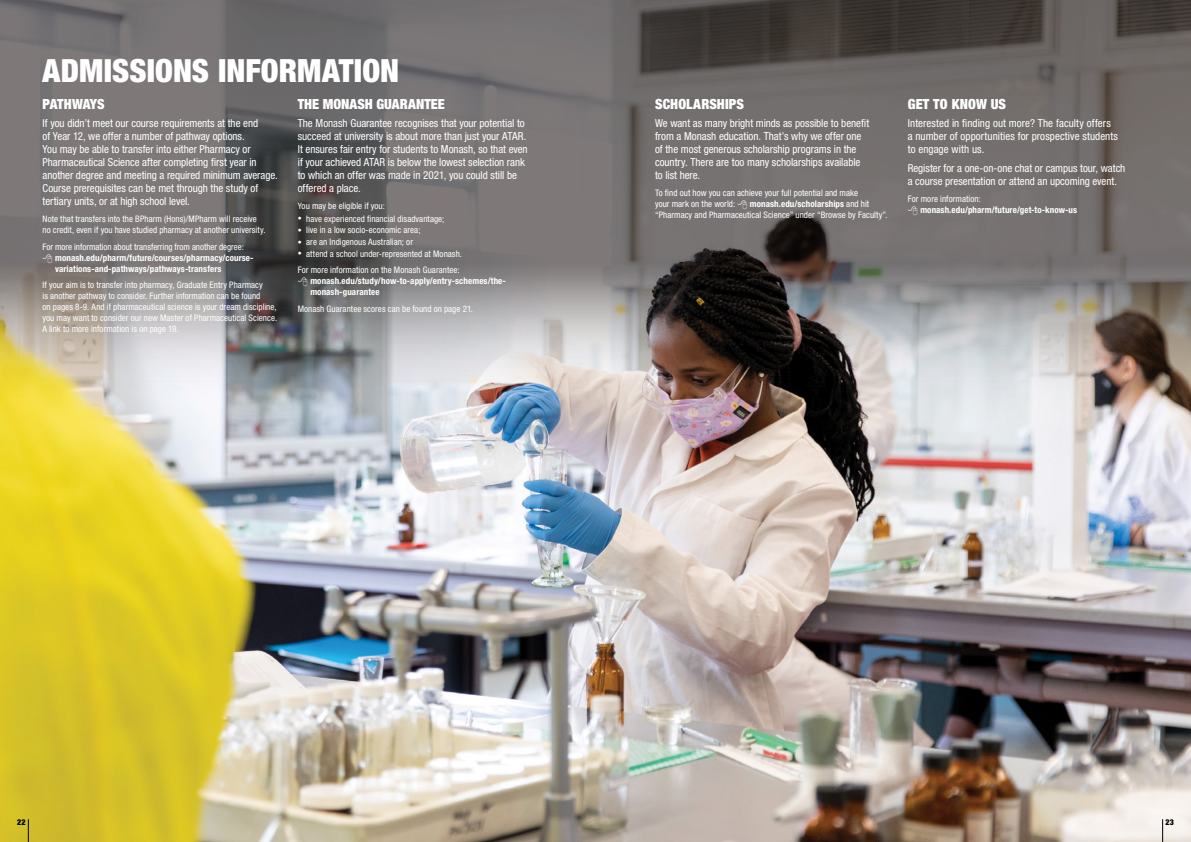
<style>
.page{position:relative;width:1191px;height:842px;background:#fff}
.page>*{position:absolute;margin:0;border:0;box-sizing:border-box;transform-origin:0 0}
.t1{font:900 condensed 32px "Helvetica Neue LT Pro";color:#fff}
.t2{font:900 condensed 14px "Helvetica Neue LT Pro";letter-spacing:.005em;color:#fff}
.t3{font:900 condensed 14px "Helvetica Neue LT Pro";letter-spacing:-.015em;color:#fff}
.t4{font:condensed 11px/13px "Helvetica Neue LT Pro";letter-spacing:-.005em;color:#fff}
.t5{font:condensed 9px/11px "Helvetica Neue LT Pro";letter-spacing:.005em;color:#fff}
.t6{font:700 condensed 9px/11px "Helvetica Neue LT Pro";letter-spacing:.01em;color:#fff}
.t7{font:900 condensed 8px "Helvetica Neue LT Pro";color:#000}
.s1{font-size:8px}
.s2{font-weight:700}
</style>
<div class="page">
<img style="left:0;top:410px;width:1191px;height:432px">
<svg style="left:0;top:0;width:1191px;height:410px;background:#7c7775"></svg>
<svg style="left:1162px;top:819px;width:1px;height:23px"></svg>
<svg style="left:28px;top:819px;width:1px;height:23px"></svg>
<svg style="left:43px;top:254px;width:9px;height:9px"></svg>
<svg style="left:298px;top:278px;width:9px;height:9px"></svg>
<svg style="left:737px;top:200px;width:10px;height:9px"></svg>
<svg style="left:908px;top:206px;width:9px;height:9px"></svg>
<h1 class="t1" style="left:43px;top:51px;width:358px">ADMISSIONS INFORMATION</h1>
<p class="t3" style="left:43px;top:95px;width:64px">PATHWAYS</p>
<p class="t4" style="left:43px;top:117px;width:237px">If you didn’t meet our course requirements at the end<br>of Year 12, we offer a number of pathway options.<br>You may be able to transfer into either Pharmacy or Pharmaceutical Science after completing first year in another degree and meeting a required minimum average.<br>Course prerequisites can be met through the study of tertiary units, or at high school level.</p>
<p class="t5" style="left:43px;top:213px;width:225px">Note that transfers into the BPharm (Hons)/MPharm will receive no credit, even if you have studied pharmacy at another university.</p>
<p class="t5" style="left:43px;top:241px;width:203px">For more information about transferring from another degree:</p>
<p class="t6" style="left:55px;top:252px;width:200px">monash.edu/pharm/future/courses/pharmacy/course&shy;variations-and-pathways/pathways-transfers</p>
<p class="t5" style="left:43px;top:280px;width:236px">If your aim is to transfer into pharmacy, Graduate Entry Pharmacy<br>is another pathway to consider. Further information can be found<br>on pages 8-9. And if pharmaceutical science is your dream discipline, you may want to consider our new Master of Pharmaceutical Science.<br>A link to more information is on page 19.</p>
<p class="t2" style="left:298px;top:95px;width:149px">THE MONASH GUARANTEE</p>
<p class="t4" style="left:298px;top:117px;width:231px">The Monash Guarantee recognises that your potential to succeed at university is about more than just your ATAR.<br>It ensures fair entry for students to Monash, so that even if your achieved ATAR is below the lowest selection rank to which an offer was made in 2021, you could still be offered a place.</p>
<p class="t5" style="left:298px;top:200px;width:89px">You may be eligible if you:</p>
<p class="t5" style="left:298px;top:213px;width:148px"><span class="s1">•</span> have experienced financial disadvantage;</p>
<p class="t5" style="left:298px;top:225px;width:124px"><span class="s1">•</span> live in a low socio-economic area;</p>
<p class="t5" style="left:298px;top:236px;width:117px"><span class="s1">•</span> are an Indigenous Australian; or</p>
<p class="t5" style="left:298px;top:245px;width:166px;line-height:16.7px"><span class="s1">•</span> attend a school under-represented at Monash.<br>For more information on the Monash Guarantee:</p>
<p class="t6" style="left:310px;top:276px;width:197px">monash.edu/study/how-to-apply/entry-schemes/the&shy;monash-guarantee</p>
<p class="t5" style="left:298px;top:303px;width:177px">Monash Guarantee scores can be found on page 21.</p>
<p class="t2" style="left:655px;top:95px;width:90px">SCHOLARSHIPS</p>
<p class="t4" style="left:655px;top:117px;width:216px">We want as many bright minds as possible to benefit from a Monash education. That’s why we offer one of the most generous scholarship programs in the country. There are too many scholarships available to list here.</p>
<p class="t5" style="left:655px;top:187px;width:205px">To find out how you can achieve your full potential and make your mark on the world:</p>
<p class="t5" style="left:655px;top:198px;width:234px;text-indent:95px"><span class="s2">monash.edu/scholarships</span> and hit “Pharmacy and Pharmaceutical Science” under “Browse by Faculty”.</p>
<p class="t2" style="left:907px;top:95px;width:100px">GET TO KNOW US</p>
<p class="t4" style="left:907px;top:117px;width:212px">Interested in finding out more? The faculty offers a number of opportunities for prospective students to engage with us.</p>
<p class="t4" style="left:907px;top:162px;width:219px">Register for a one-on-one chat or campus tour, watch a course presentation or attend an upcoming event.</p>
<p class="t5" style="left:907px;top:193px;width:74px">For more information:</p>
<p class="t6" style="left:920px;top:204px;width:158px">monash.edu/pharm/future/get-to-know-us</p>
<p class="t7" style="left:17px;top:817px;width:10px">22</p>
<p class="t7" style="left:1165px;top:817px;width:10px">23</p>
</div>
